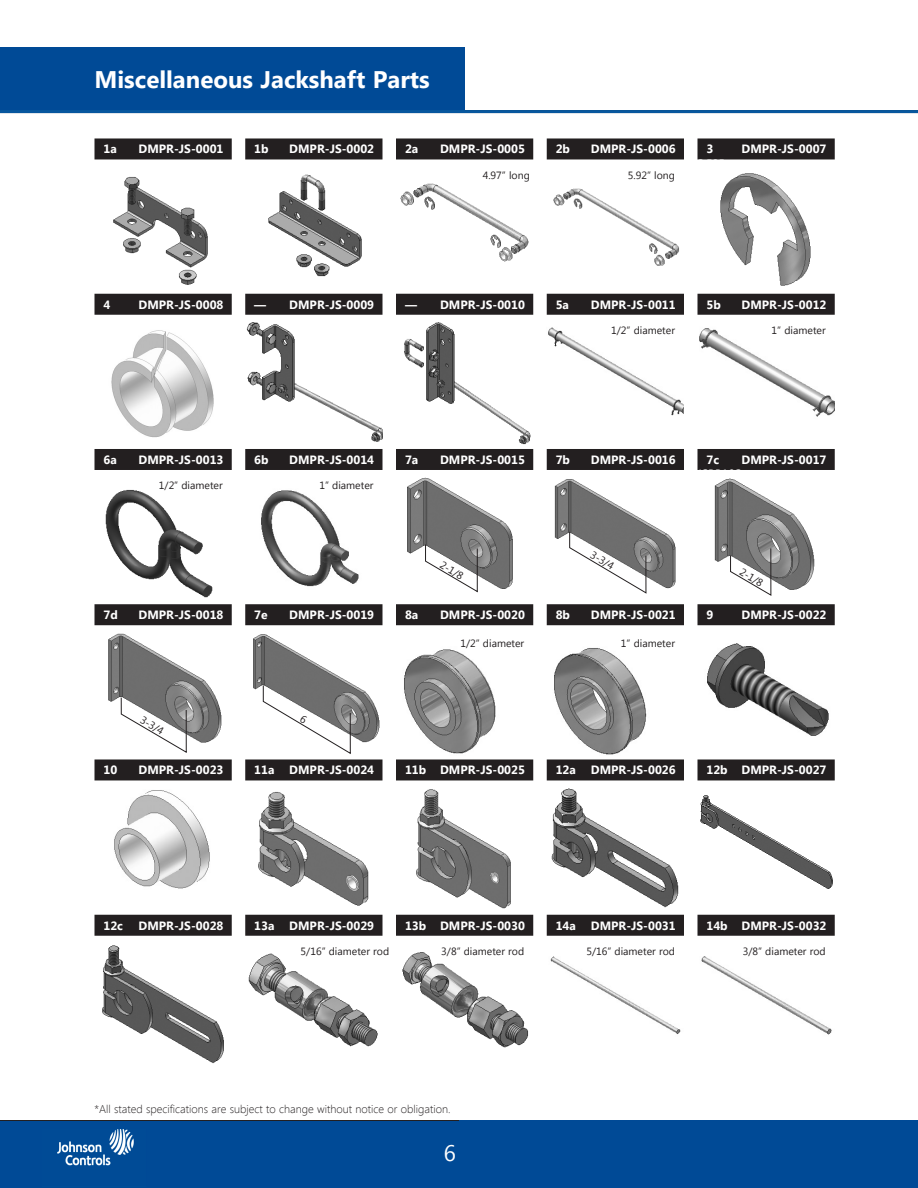
<style>
.page{position:relative;width:918px;height:1188px;background:#fff}
.page>*{position:absolute;margin:0;border:0;box-sizing:border-box;transform-origin:0 0}
._1-Page_Heads{font:700 24px "Segoe UI";color:#fff}
.t1{font:22.5px "Segoe UI";color:#fff}
._2-Part_Name{font:700 12px "Segoe UI";color:#fff}
._2-Part_Name-2{font:12px "Segoe UI";color:#fff}
._2-Part_Name-3{font:300 12px "Segoe UI";color:#fff}
.t2{font:300 11.25px "Segoe UI";color:#231f20}
.t3{font:10.5px "Segoe UI";color:#231f20}
.s1{font-weight:700}
</style>
<div class="page">
<div style="left:0;top:1121px;width:918px;height:67px;background:#004a96"></div>
<img style="left:57px;top:1130px;width:77px;height:36px">
<hr style="left:0;top:1120px;width:459px;height:1px;background:#231f20">
<div style="left:94px;top:144px;width:138px;height:146px;background:linear-gradient(to right,#fff,#fff)"></div>
<img style="left:94px;top:162px;width:134px;height:128px">
<img style="left:97px;top:625px;width:135px;height:118px">
<img style="left:94px;top:780px;width:138px;height:109px">
<img style="left:102px;top:945px;width:122px;height:119px">
<img style="left:105px;top:489px;width:108px;height:109px">
<img style="left:111px;top:330px;width:103px;height:108px">
<img style="left:245px;top:159px;width:137px;height:118px">
<img style="left:248px;top:625px;width:134px;height:118px">
<img style="left:245px;top:780px;width:137px;height:126px">
<img style="left:248px;top:953px;width:130px;height:94px">
<img style="left:261px;top:490px;width:98px;height:97px">
<img style="left:246px;top:322px;width:136px;height:120px">
<img style="left:396px;top:159px;width:137px;height:103px">
<img style="left:396px;top:625px;width:132px;height:129px">
<img style="left:396px;top:780px;width:137px;height:129px">
<img style="left:402px;top:952px;width:127px;height:96px">
<img style="left:407px;top:477px;width:106px;height:112px">
<img style="left:404px;top:322px;width:127px;height:123px">
<img style="left:547px;top:159px;width:137px;height:107px">
<img style="left:547px;top:625px;width:132px;height:130px">
<img style="left:547px;top:780px;width:137px;height:128px">
<img style="left:550px;top:956px;width:131px;height:78px">
<img style="left:554px;top:479px;width:122px;height:110px">
<img style="left:548px;top:327px;width:136px;height:89px">
<img style="left:698px;top:159px;width:137px;height:127px">
<img style="left:698px;top:625px;width:137px;height:111px">
<img style="left:698px;top:780px;width:137px;height:109px">
<img style="left:701px;top:956px;width:131px;height:79px">
<img style="left:714px;top:478px;width:101px;height:112px">
<img style="left:699px;top:328px;width:136px;height:89px">
<div style="left:94px;top:138px;width:138px;height:21px;background:#231f20"></div>
<div style="left:245px;top:138px;width:137px;height:21px;background:#231f20"></div>
<div style="left:396px;top:138px;width:137px;height:21px;background:#231f20"></div>
<div style="left:547px;top:138px;width:137px;height:21px;background:#231f20"></div>
<div style="left:698px;top:138px;width:137px;height:21px;background:#231f20"></div>
<div style="left:0;top:47px;width:465px;height:66px;background:#004a96"></div>
<hr style="left:0;top:110px;width:918px;height:3px;background:#07579e">
<div style="left:94px;top:294px;width:138px;height:21px;background:#231f20"></div>
<div style="left:245px;top:294px;width:137px;height:21px;background:#231f20"></div>
<div style="left:396px;top:294px;width:137px;height:21px;background:#231f20"></div>
<div style="left:547px;top:294px;width:137px;height:21px;background:#231f20"></div>
<div style="left:698px;top:294px;width:137px;height:21px;background:#231f20"></div>
<div style="left:94px;top:449px;width:138px;height:21px;background:#231f20"></div>
<div style="left:245px;top:449px;width:137px;height:21px;background:#231f20"></div>
<div style="left:396px;top:449px;width:137px;height:21px;background:#231f20"></div>
<div style="left:547px;top:449px;width:137px;height:21px;background:#231f20"></div>
<div style="left:698px;top:449px;width:137px;height:21px;background:#231f20"></div>
<div style="left:94px;top:604px;width:138px;height:21px;background:#231f20"></div>
<div style="left:245px;top:604px;width:137px;height:21px;background:#231f20"></div>
<div style="left:396px;top:604px;width:137px;height:21px;background:#231f20"></div>
<div style="left:547px;top:604px;width:137px;height:21px;background:#231f20"></div>
<div style="left:698px;top:604px;width:137px;height:21px;background:#231f20"></div>
<div style="left:94px;top:759px;width:138px;height:21px;background:#231f20"></div>
<div style="left:245px;top:759px;width:137px;height:21px;background:#231f20"></div>
<div style="left:396px;top:759px;width:137px;height:21px;background:#231f20"></div>
<div style="left:547px;top:759px;width:137px;height:21px;background:#231f20"></div>
<div style="left:698px;top:759px;width:137px;height:21px;background:#231f20"></div>
<div style="left:94px;top:915px;width:138px;height:21px;background:#231f20"></div>
<div style="left:245px;top:915px;width:137px;height:21px;background:#231f20"></div>
<div style="left:396px;top:915px;width:137px;height:21px;background:#231f20"></div>
<div style="left:547px;top:915px;width:137px;height:21px;background:#231f20"></div>
<div style="left:698px;top:915px;width:137px;height:21px;background:#231f20"></div>
<svg style="left:425px;top:544px;width:53px;height:49px"></svg>
<svg style="left:569px;top:531px;width:78px;height:63px"></svg>
<svg style="left:730px;top:548px;width:42px;height:48px"></svg>
<svg style="left:120px;top:697px;width:67px;height:56px"></svg>
<svg style="left:263px;top:685px;width:88px;height:69px"></svg>
<p class="_1-Page_Heads" style="left:94px;top:62px;width:337px">Miscellaneous Jackshaft Parts</p>
<p class="_2-Part_Name" style="left:104px;top:141px;width:15px">1a</p>
<p class="_2-Part_Name" style="left:139px;top:141px;width:86px">DMPR-JS-0001</p>
<p class="_2-Part_Name" style="left:254px;top:141px;width:16px">1b</p>
<p class="_2-Part_Name" style="left:289px;top:141px;width:86px">DMPR-JS-0002</p>
<p class="_2-Part_Name" style="left:405px;top:141px;width:15px">2a</p>
<p class="_2-Part_Name" style="left:440px;top:141px;width:86px">DMPR-JS-0005</p>
<p class="_2-Part_Name" style="left:556px;top:141px;width:16px">2b</p>
<p class="_2-Part_Name" style="left:591px;top:141px;width:86px">DMPR-JS-0006</p>
<p class="_2-Part_Name" style="left:706px;top:141px;width:8px">3</p>
<p class="_2-Part_Name" style="left:742px;top:141px;width:86px">DMPR-JS-0007</p>
<p class="_2-Part_Name-3" style="left:698px;top:155px;width:29px"><span class="s1">3</span> E25</p>
<p class="t3" style="left:483px;top:168px;width:49px">4.97” long</p>
<p class="t3" style="left:628px;top:168px;width:49px">5.92” long</p>
<p class="_2-Part_Name" style="left:104px;top:296px;width:8px">4</p>
<p class="_2-Part_Name" style="left:139px;top:296px;width:86px">DMPR-JS-0008</p>
<p class="_2-Part_Name" style="left:254px;top:296px;width:121px">— DMPR-JS-0009</p>
<p class="_2-Part_Name" style="left:405px;top:296px;width:121px">— DMPR-JS-0010</p>
<p class="_2-Part_Name" style="left:556px;top:296px;width:15px">5a</p>
<p class="_2-Part_Name" style="left:591px;top:296px;width:86px">DMPR-JS-0011</p>
<p class="_2-Part_Name" style="left:706px;top:296px;width:16px">5b</p>
<p class="_2-Part_Name" style="left:742px;top:296px;width:86px">DMPR-JS-0012</p>
<p class="t3" style="left:611px;top:323px;width:65px">1/2” diameter</p>
<p class="t3" style="left:772px;top:323px;width:56px">1” diameter</p>
<p class="_2-Part_Name" style="left:104px;top:451px;width:15px">6a</p>
<p class="_2-Part_Name" style="left:139px;top:451px;width:86px">DMPR-JS-0013</p>
<p class="_2-Part_Name" style="left:254px;top:451px;width:16px">6b</p>
<p class="_2-Part_Name" style="left:289px;top:451px;width:86px">DMPR-JS-0014</p>
<p class="_2-Part_Name" style="left:405px;top:451px;width:15px">7a</p>
<p class="_2-Part_Name" style="left:440px;top:451px;width:86px">DMPR-JS-0015</p>
<p class="_2-Part_Name" style="left:556px;top:451px;width:16px">7b</p>
<p class="_2-Part_Name" style="left:591px;top:451px;width:86px">DMPR-JS-0016</p>
<p class="_2-Part_Name" style="left:706px;top:451px;width:14px">7c</p>
<p class="_2-Part_Name" style="left:742px;top:451px;width:86px">DMPR-JS-0017</p>
<p class="_2-Part_Name-2" style="left:698px;top:466px;width:45px">JSBB10S</p>
<p class="t3" style="left:159px;top:478px;width:65px">1/2” diameter</p>
<p class="t3" style="left:319px;top:478px;width:56px">1” diameter</p>
<p class="t3" style="left:445px;top:557px;width:27px;rotate:31deg">2-1/8</p>
<p class="t3" style="left:595px;top:547px;width:27px;rotate:31deg">3-3/4</p>
<p class="t3" style="left:744px;top:565px;width:27px;rotate:31deg">2-1/8</p>
<p class="_2-Part_Name" style="left:104px;top:606px;width:16px">7d</p>
<p class="_2-Part_Name" style="left:139px;top:606px;width:86px">DMPR-JS-0018</p>
<p class="_2-Part_Name" style="left:254px;top:606px;width:15px">7e</p>
<p class="_2-Part_Name" style="left:289px;top:606px;width:86px">DMPR-JS-0019</p>
<p class="_2-Part_Name" style="left:405px;top:606px;width:15px">8a</p>
<p class="_2-Part_Name" style="left:440px;top:606px;width:86px">DMPR-JS-0020</p>
<p class="_2-Part_Name" style="left:556px;top:606px;width:16px">8b</p>
<p class="_2-Part_Name" style="left:591px;top:606px;width:86px">DMPR-JS-0021</p>
<p class="_2-Part_Name" style="left:706px;top:606px;width:8px">9</p>
<p class="_2-Part_Name" style="left:742px;top:606px;width:86px">DMPR-JS-0022</p>
<p class="t3" style="left:145px;top:713px;width:27px;rotate:31deg">3-3/4</p>
<p class="t3" style="left:460px;top:636px;width:65px">1/2” diameter</p>
<p class="t3" style="left:621px;top:636px;width:56px">1” diameter</p>
<p class="_2-Part_Name" style="left:104px;top:762px;width:15px">10</p>
<p class="_2-Part_Name" style="left:139px;top:762px;width:86px">DMPR-JS-0023</p>
<p class="_2-Part_Name" style="left:254px;top:762px;width:121px">11a DMPR-JS-0024</p>
<p class="_2-Part_Name" style="left:405px;top:762px;width:121px">11b DMPR-JS-0025</p>
<p class="_2-Part_Name" style="left:556px;top:762px;width:121px">12a DMPR-JS-0026</p>
<p class="_2-Part_Name" style="left:706px;top:762px;width:121px">12b DMPR-JS-0027</p>
<p class="_2-Part_Name" style="left:104px;top:917px;width:21px">12c</p>
<p class="_2-Part_Name" style="left:139px;top:917px;width:86px">DMPR-JS-0028</p>
<p class="_2-Part_Name" style="left:254px;top:917px;width:121px">13a DMPR-JS-0029</p>
<p class="_2-Part_Name" style="left:405px;top:917px;width:121px">13b DMPR-JS-0030</p>
<p class="_2-Part_Name" style="left:556px;top:917px;width:121px">14a DMPR-JS-0031</p>
<p class="_2-Part_Name" style="left:706px;top:917px;width:121px">14b DMPR-JS-0032</p>
<p class="t3" style="left:301px;top:944px;width:90px">5/16” diameter rod</p>
<p class="t3" style="left:441px;top:944px;width:84px">3/8” diameter rod</p>
<p class="t3" style="left:586px;top:944px;width:90px">5/16” diameter rod</p>
<p class="t3" style="left:743px;top:944px;width:84px">3/8” diameter rod</p>
<p class="t2" style="left:94px;top:1101px;width:358px">*All stated specifications are subject to change without notice or obligation.</p>
<h2 class="t1" style="left:444px;top:1137px;width:14px">6</h2>
</div>
